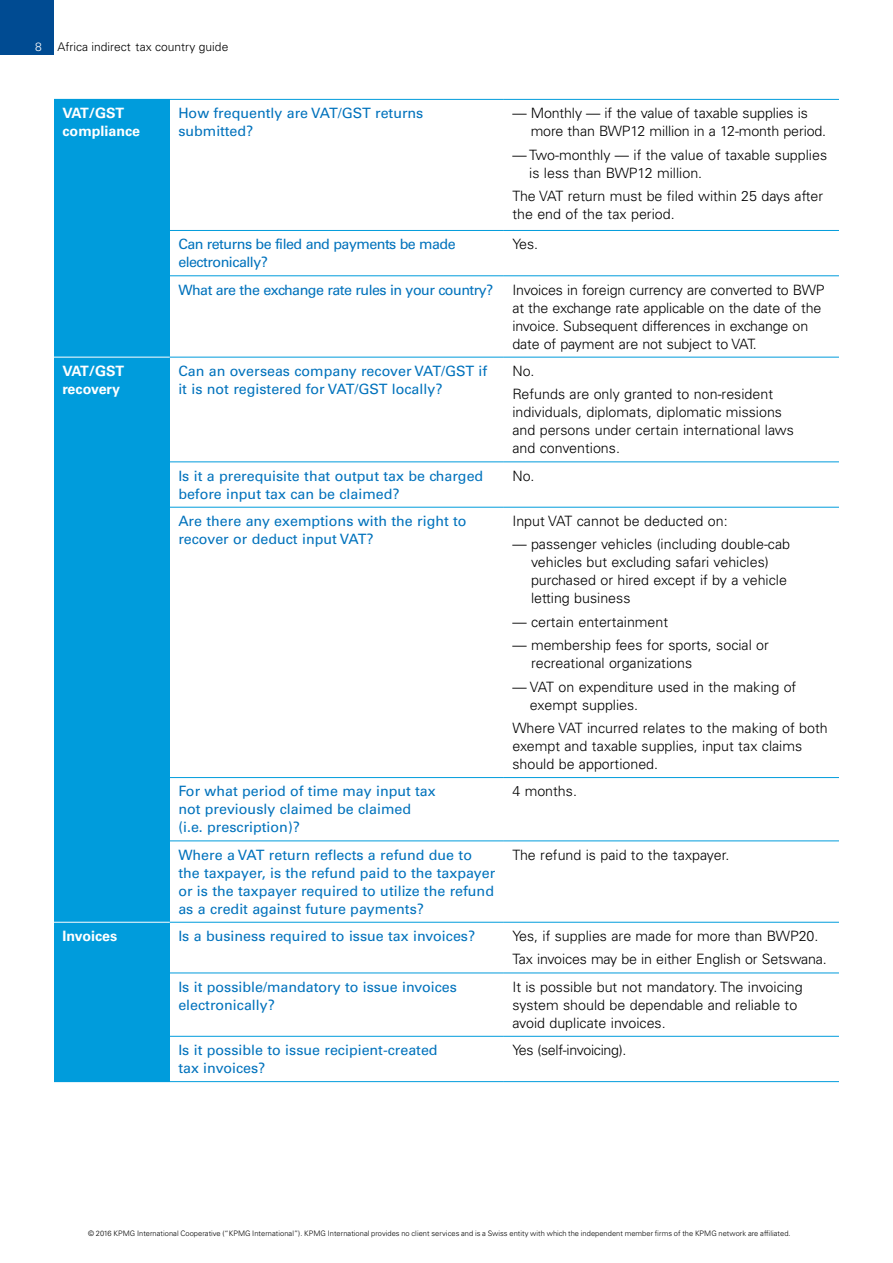
<style>
.page{position:relative;width:893px;height:1263px;background:#fff}
.page>*{position:absolute;margin:0;border:0;box-sizing:border-box;transform-origin:0 0}
.t1{font:300 14.25px/18px "Univers LT Std";color:#000}
.t2{font:14.25px/18px "Univers LT Std";color:#0072bc}
.t3{font:14.25px/18px "Univers LT Std";letter-spacing:-.035em;color:#0072bc}
.t4{font:700 14.25px/18px "Univers LT Std";color:#fff}
.t5{font:300 14.25px "Univers LT Std";letter-spacing:-.02em;color:#000}
.t6{font:700 14.25px/18px "Univers LT Std";letter-spacing:-.02em;color:#fff}
.t7{font:300 12px "Univers LT Std";color:#000}
.t8{font:300 12px "Univers LT Std";color:#fff}
.t9{font:300 7.5px "Univers LT Std";letter-spacing:.005em;color:#000}
</style>
<div class="page">
<div style="left:0;top:0;width:54px;height:55px;background:#004b92"></div>
<div style="left:54px;top:99px;width:116px;height:258px;background:#009cdc"></div>
<div style="left:54px;top:357px;width:116px;height:565px;background:#009cdc"></div>
<div style="left:54px;top:922px;width:116px;height:159px;background:#009cdc"></div>
<hr style="left:170px;top:99px;width:334px;height:1px;background:#009cdc">
<hr style="left:504px;top:99px;width:335px;height:1px;background:#009cdc">
<hr style="left:170px;top:230px;width:334px;height:1px;background:#009cdc">
<hr style="left:504px;top:230px;width:335px;height:1px;background:#009cdc">
<hr style="left:170px;top:275px;width:334px;height:1px;background:#009cdc">
<hr style="left:504px;top:275px;width:335px;height:1px;background:#009cdc">
<hr style="left:170px;top:357px;width:334px;height:1px;background:#009cdc">
<hr style="left:504px;top:357px;width:335px;height:1px;background:#009cdc">
<hr style="left:170px;top:461px;width:334px;height:1px;background:#009cdc">
<hr style="left:504px;top:461px;width:335px;height:1px;background:#009cdc">
<hr style="left:170px;top:507px;width:334px;height:1px;background:#009cdc">
<hr style="left:504px;top:507px;width:335px;height:1px;background:#009cdc">
<hr style="left:170px;top:777px;width:334px;height:1px;background:#009cdc">
<hr style="left:504px;top:777px;width:335px;height:1px;background:#009cdc">
<hr style="left:170px;top:840px;width:334px;height:1px;background:#009cdc">
<hr style="left:504px;top:840px;width:335px;height:1px;background:#009cdc">
<hr style="left:170px;top:922px;width:334px;height:1px;background:#009cdc">
<hr style="left:504px;top:922px;width:335px;height:1px;background:#009cdc">
<hr style="left:170px;top:972px;width:334px;height:1px;background:#009cdc">
<hr style="left:504px;top:972px;width:335px;height:1px;background:#009cdc">
<hr style="left:170px;top:1036px;width:334px;height:1px;background:#009cdc">
<hr style="left:504px;top:1036px;width:335px;height:1px;background:#009cdc">
<hr style="left:170px;top:1081px;width:334px;height:1px;background:#009cdc">
<hr style="left:504px;top:1081px;width:335px;height:1px;background:#009cdc">
<hr style="left:54px;top:357px;width:116px;height:1px;background:#fff">
<hr style="left:54px;top:922px;width:116px;height:1px;background:#fff">
<hr style="left:54px;top:1081px;width:116px;height:1px;background:#009cdc">
<p class="t8" style="left:35px;top:40px;width:8px">8</p>
<p class="t7" style="left:57px;top:40px;width:172px">Africa indirect tax country guide</p>
<p class="t4" style="left:63px;top:104px;width:79px">VAT/GST compliance</p>
<p class="t6" style="left:63px;top:362px;width:63px">VAT/GST recovery</p>
<p class="t4" style="left:63px;top:927px;width:56px">Invoices</p>
<p class="t2" style="left:178px;top:104px;width:247px">How frequently are VAT/GST returns submitted?</p>
<p class="t1" style="left:531px;top:104px;width:297px;text-indent:-18px">— Monthly — if the value of taxable supplies is more than BWP12 million in a 12-month period.</p>
<p class="t1" style="left:529px;top:146px;width:299px;text-indent:-17px">— Two-monthly — if the value of taxable supplies is less than BWP12 million.</p>
<p class="t1" style="left:512px;top:187px;width:312px">The VAT return must be filed within 25 days after the end of the tax period.</p>
<p class="t3" style="left:178px;top:235px;width:279px">Can returns be filed and payments be made electronically?</p>
<p class="t1" style="left:512px;top:235px;width:27px">Yes.</p>
<p class="t3" style="left:178px;top:281px;width:317px">What are the exchange rate rules in your country?</p>
<p class="t1" style="left:512px;top:281px;width:314px">Invoices in foreign currency are converted to BWP at the exchange rate applicable on the date of the invoice. Subsequent differences in exchange on date of payment are not subject to VAT.</p>
<p class="t2" style="left:178px;top:362px;width:310px">Can an overseas company recover VAT/GST if it is not registered for VAT/GST locally?</p>
<p class="t1" style="left:512px;top:359px;width:262px;line-height:23.4px">No.<br>Refunds are only granted to non-resident</p>
<p class="t1" style="left:512px;top:403px;width:283px">individuals, diplomats, diplomatic missions and persons under certain international laws and conventions.</p>
<p class="t2" style="left:178px;top:467px;width:306px">Is it a prerequisite that output tax be charged before input tax can be claimed?</p>
<p class="t1" style="left:512px;top:467px;width:24px">No.</p>
<p class="t2" style="left:178px;top:512px;width:290px">Are there any exemptions with the right to recover or deduct input VAT?</p>
<p class="t1" style="left:512px;top:512px;width:217px">Input VAT cannot be deducted on:</p>
<p class="t1" style="left:531px;top:535px;width:261px;text-indent:-19px">— passenger vehicles (including double-cab vehicles but excluding safari vehicles) purchased or hired except if by a vehicle letting business</p>
<p class="t1" style="left:512px;top:613px;width:157px">— certain entertainment</p>
<p class="t1" style="left:531px;top:636px;width:239px;text-indent:-19px">— membership fees for sports, social or recreational organizations</p>
<p class="t1" style="left:530px;top:678px;width:268px;text-indent:-18px">— VAT on expenditure used in the making of exempt supplies.</p>
<p class="t1" style="left:512px;top:719px;width:317px">Where VAT incurred relates to the making of both exempt and taxable supplies, input tax claims should be apportioned.</p>
<p class="t2" style="left:178px;top:782px;width:259px">For what period of time may input tax not previously claimed be claimed (i.e. prescription)?</p>
<p class="t1" style="left:512px;top:782px;width:66px">4 months.</p>
<p class="t2" style="left:178px;top:846px;width:319px">Where a VAT return reflects a refund due to the taxpayer, is the refund paid to the taxpayer or is the taxpayer required to utilize the refund as a credit against future payments?</p>
<p class="t1" style="left:512px;top:846px;width:218px">The refund is paid to the taxpayer.</p>
<p class="t2" style="left:178px;top:927px;width:298px">Is a business required to issue tax invoices?</p>
<p class="t1" style="left:512px;top:924px;width:316px;line-height:23.4px">Yes, if supplies are made for more than BWP20.<br>Tax invoices may be in either English or Setswana.</p>
<p class="t2" style="left:178px;top:978px;width:280px">Is it possible/mandatory to issue invoices electronically?</p>
<p class="t1" style="left:512px;top:978px;width:292px">It is possible but not mandatory. The invoicing system should be dependable and reliable to avoid duplicate invoices.</p>
<p class="t2" style="left:178px;top:1041px;width:261px">Is it possible to issue recipient-created tax invoices?</p>
<p class="t5" style="left:512px;top:1041px;width:116px">Yes (self-invoicing).</p>
<p class="t9" style="left:88px;top:1229px;width:704px">© 2016 KPMG International Cooperative (“KPMG International”). KPMG International provides no client services and is a Swiss entity with which the independent member firms of the KPMG network are affiliated.</p>
</div>
